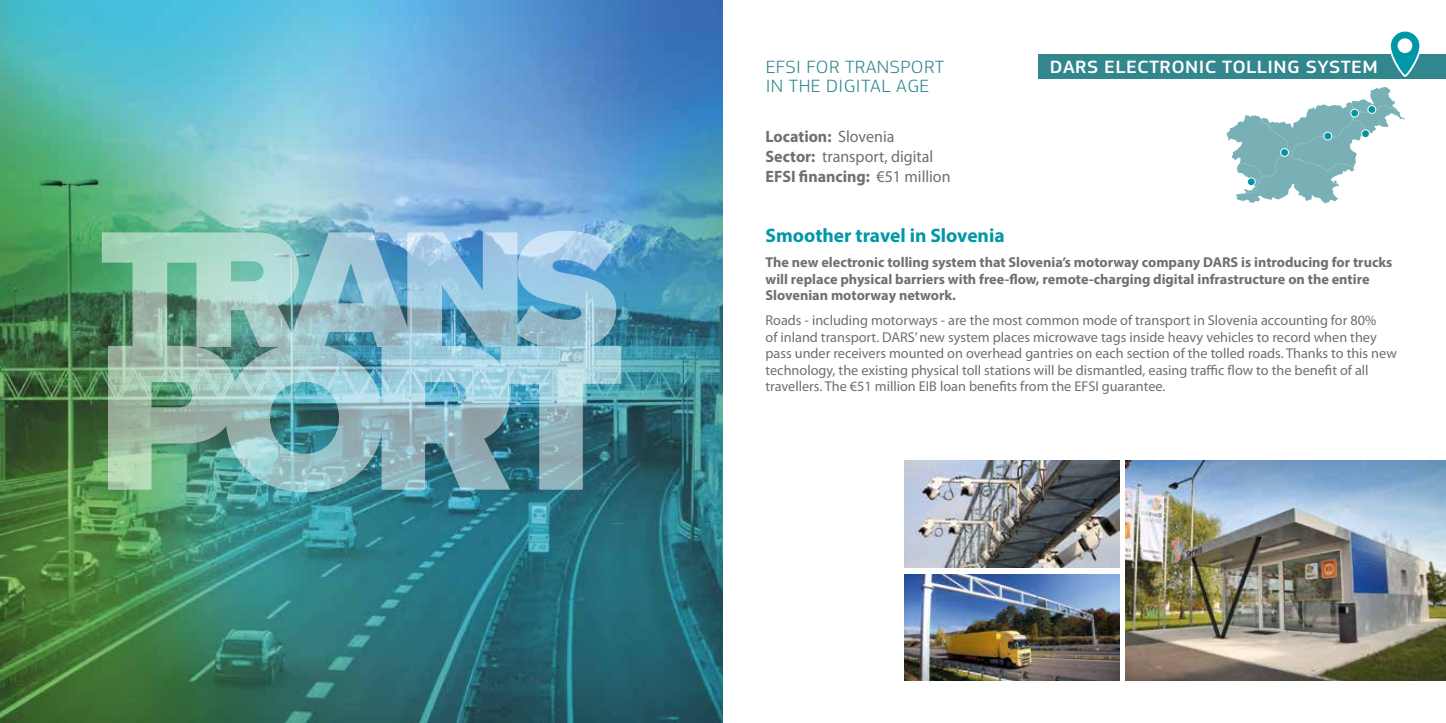
<style>
.page{position:relative;width:1446px;height:723px;background:#fff}
.page>*{position:absolute;margin:0;border:0;box-sizing:border-box;transform-origin:0 0}
.t1{font:700 19.5px "Myriad Pro";color:#0097a9}
.t2{font:300 18.45px "EC Square Sans Pro";letter-spacing:.02em;color:#32878e;scale:1.1 1}
.t3{font:500 18.45px "EC Square Sans Pro";letter-spacing:.02em;color:#fff;scale:1.1 1}
.t4{font:16.5px/19.8px "Myriad Pro";color:#706f6f}
.t5{font:14.25px/16.5px "Myriad Pro";color:#706f6f}
.t6{font:700 14.25px/16.5px "Myriad Pro";color:#706f6f}
.s1{font-weight:700}
</style>
<div class="page">
<img style="left:0;top:0;width:723px;height:723px">
<img style="left:904px;top:461px;width:215px;height:106px">
<img style="left:904px;top:574px;width:215px;height:106px">
<img style="left:1126px;top:461px;width:320px;height:219px">
<div style="left:1038px;top:54px;width:408px;height:25px;background:#32878e"></div>
<svg style="left:1390px;top:31px;width:30px;height:45px"></svg>
<div style="left:1389px;top:30px;width:32px;height:47px;border:2px solid #fff;border-radius:15px"></div>
<div style="left:1397px;top:38px;width:15px;height:15px;background:#fff;border-radius:50%"></div>
<svg style="left:1226px;top:87px;width:179px;height:117px"></svg>
<div style="left:1247px;top:177px;width:8px;height:9px;background:#0096a8;border:1px solid #fcfcfc;border-radius:50%"></div>
<div style="left:1280px;top:148px;width:9px;height:9px;background:#0096a8;border:1px solid #fcfcfc;border-radius:50%"></div>
<div style="left:1323px;top:132px;width:9px;height:8px;background:#0096a8;border:1px solid #fcfcfc;border-radius:50%"></div>
<div style="left:1350px;top:109px;width:9px;height:8px;background:#0096a8;border:1px solid #fcfcfc;border-radius:50%"></div>
<div style="left:1367px;top:105px;width:9px;height:9px;background:#0096a8;border:1px solid #fcfcfc;border-radius:50%"></div>
<div style="left:1361px;top:129px;width:8px;height:9px;background:#0096a8;border:1px solid #fcfcfc;border-radius:50%"></div>
<img style="left:102px;top:231px;width:519px;height:261px">
<p class="t2" style="left:766px;top:56px;width:164px">EFSI FOR TRANSPORT</p>
<p class="t3" style="left:1050px;top:56px;width:300px">DARS ELECTRONIC TOLLING SYSTEM</p>
<p class="t2" style="left:766px;top:75px;width:150px">IN THE DIGITAL AGE</p>
<p class="t4" style="left:765px;top:126px;width:187px"><span class="s1">Location:</span> Slovenia<br><span class="s1">Sector:</span> transport, digital<br><span class="s1">EFSI financing:</span> €51 million</p>
<h1 class="t1" style="left:765px;top:223px;width:241px">Smoother travel in Slovenia</h1>
<p class="t6" style="left:765px;top:254px;width:628px">The new electronic tolling system that Slovenia’s motorway company DARS is introducing for trucks will replace physical barriers with free-flow, remote-charging digital infrastructure on the entire<br>Slovenian motorway network.</p>
<p class="t5" style="left:765px;top:312px;width:633px">Roads - including motorways - are the most common mode of transport in Slovenia accounting for 80%<br>of inland transport. DARS’ new system places microwave tags inside heavy vehicles to record when they pass under receivers mounted on overhead gantries on each section of the tolled roads. Thanks to this new technology, the existing physical toll stations will be dismantled, easing traffic flow to the benefit of all travellers. The €51 million EIB loan benefits from the EFSI guarantee.</p>
</div>
